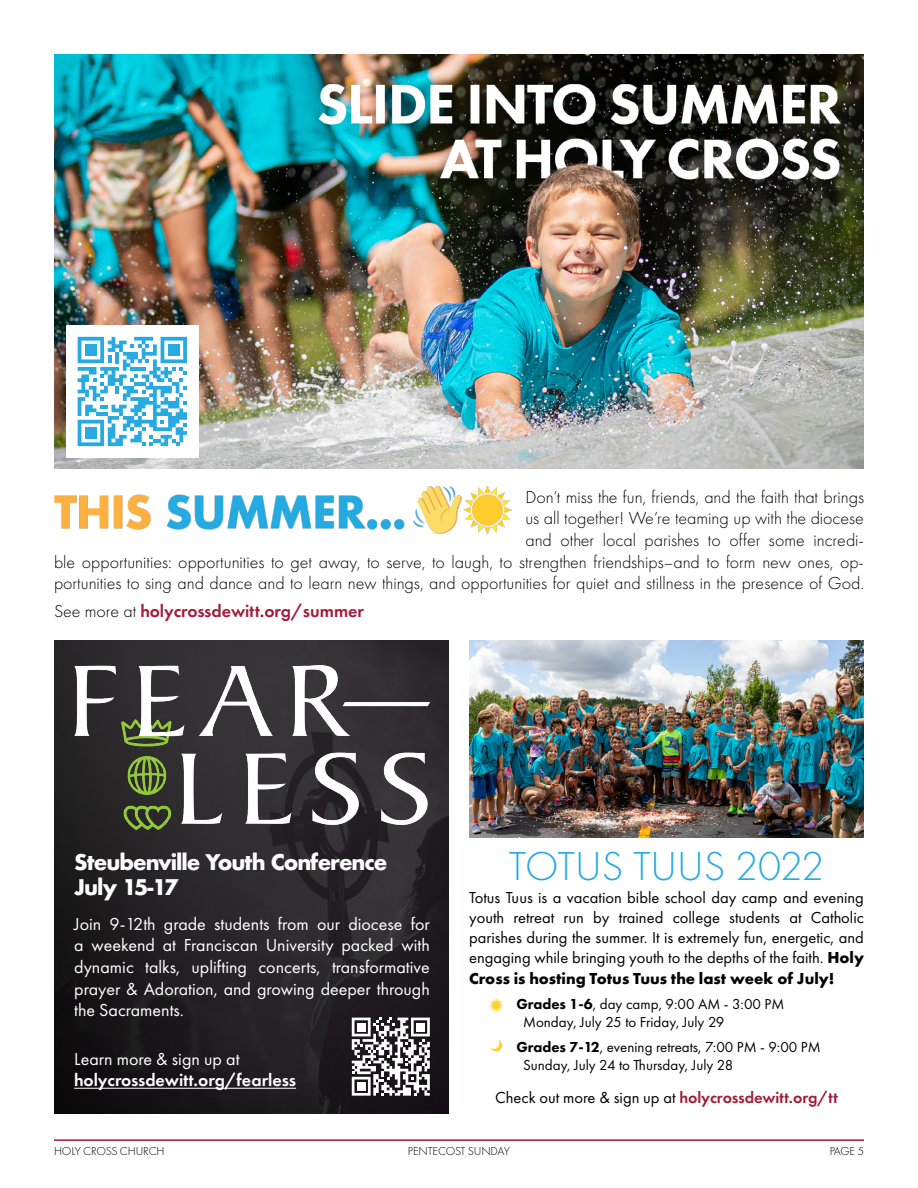
<style>
.page{position:relative;width:918px;height:1188px;background:#fff}
.page>*{position:absolute;margin:0;border:0;box-sizing:border-box;transform-origin:0 0}
.t1{font:300 42px "Futura PT";color:#28aae1}
.t2{font:700 21px/25.2px "Futura";letter-spacing:-.05em;color:#fff}
.t3{font:300 18px/21.6px "Futura PT";color:#000;text-align:right}
.t4{font:18px/21.6px "Futura PT";color:#fff;text-align:justify}
.t5{font:600 18px "Futura PT";color:#a21c3a}
.t6{font:600 18px "Futura PT";color:#fff}
.t7{font:16.5px/19.8px "Futura PT";color:#000;text-align:justify}
.t8{font:600 16.5px "Futura PT";color:#a21c3a}
.t9{font:700 16.5px "Futura PT";color:#000}
.t10{font:15px/18px "Futura PT";color:#000}
.t11{font:300 12px "Futura PT";letter-spacing:-.015em;color:#000}
.s1{font-weight:300;color:#000}
.s2{font-weight:700}
.s3{font-weight:800}
.s4{font-weight:400;color:#000}
</style>
<div class="page">
<hr style="left:54px;top:1139px;width:810px;height:2px;background:#a21c3a">
<img style="left:54px;top:54px;width:810px;height:415px">
<img style="left:54px;top:485px;width:458px;height:50px">
<img style="left:54px;top:640px;width:395px;height:474px">
<img style="left:74px;top:666px;width:356px;height:164px">
<hr style="left:74px;top:1088px;width:222px;height:1px;background:#fff">
<img style="left:469px;top:640px;width:395px;height:198px">
<div style="left:66px;top:325px;width:133px;height:133px;background:#fff"></div>
<svg style="left:78px;top:337px;width:109px;height:109px"></svg>
<div style="left:85px;top:427px;width:11px;height:12px;background:#28aae1"></div>
<div style="left:85px;top:344px;width:11px;height:12px;background:#28aae1"></div>
<div style="left:168px;top:344px;width:11px;height:12px;background:#28aae1"></div>
<svg style="left:352px;top:1018px;width:78px;height:78px"></svg>
<svg style="left:489px;top:998px;width:14px;height:14px"></svg>
<svg style="left:490px;top:1040px;width:12px;height:12px"></svg>
<p class="t3" style="left:54px;top:486px;width:812px">Don’t miss the fun, friends, and the faith that brings<br>us all together! We’re teaming up with the diocese<br>and other local parishes to offer some incredi-<br>ble opportunities: opportunities to get away, to serve, to laugh, to strengthen friendships–and to form new ones, op&shy;portunities to sing and dance and to learn new things, and opportunities for quiet and stillness in the presence of God.</p>
<p class="t5" style="left:54px;top:600px;width:312px"><span class="s1">See more at</span> holycrossdewitt.org/summer</p>
<p class="t2" style="left:74px;top:849px;width:315px">Steubenville Youth Conference<br>July 15-17</p>
<p class="t4" style="left:74px;top:913px;width:357px">Join 9-12th grade students from our diocese for a weekend at Franciscan University packed with dynamic talks, uplifting concerts, transformative prayer &amp; Adoration, and growing deeper through the Sacraments.</p>
<p class="t4" style="left:74px;top:1048px;width:167px">Learn more &amp; sign up at</p>
<p class="t6" style="left:74px;top:1069px;width:223px">holycrossdewitt.org/fearless</p>
<h1 class="t1" style="left:509px;top:843px;width:317px">TOTUS TUUS 2022</h1>
<p class="t7" style="left:469px;top:888px;width:396px">Totus Tuus is a vacation bible school day camp and evening youth retreat run by trained college students at Catholic parishes during the summer. It is extremely fun, energetic, and engaging while bringing youth to the depths of the faith. <span class="s2">Holy</span></p>
<p class="t9" style="left:469px;top:968px;width:367px">Cross is hosting Totus Tuus the last week of July!</p>
<p class="t10" style="left:523px;top:995px;width:263px;text-indent:-7px"><span class="s3">Grades 1-6</span>, day camp, 9:00 AM - 3:00 PM<br>Monday, July 25 to Friday, July 29</p>
<p class="t10" style="left:523px;top:1038px;width:299px;text-indent:-7px"><span class="s3">Grades 7-12</span>, evening retreats, 7:00 PM - 9:00 PM<br>Sunday, July 24 to Thursday, July 28</p>
<p class="t8" style="left:495px;top:1087px;width:344px"><span class="s4">Check out more &amp; sign up at</span> holycrossdewitt.org/tt</p>
<p class="t11" style="left:54px;top:1144px;width:112px">HOLY CROSS CHURCH</p>
<p class="t11" style="left:408px;top:1144px;width:104px">PENTECOST SUNDAY</p>
<p class="t11" style="left:830px;top:1144px;width:36px">PAGE 5</p>
</div>
